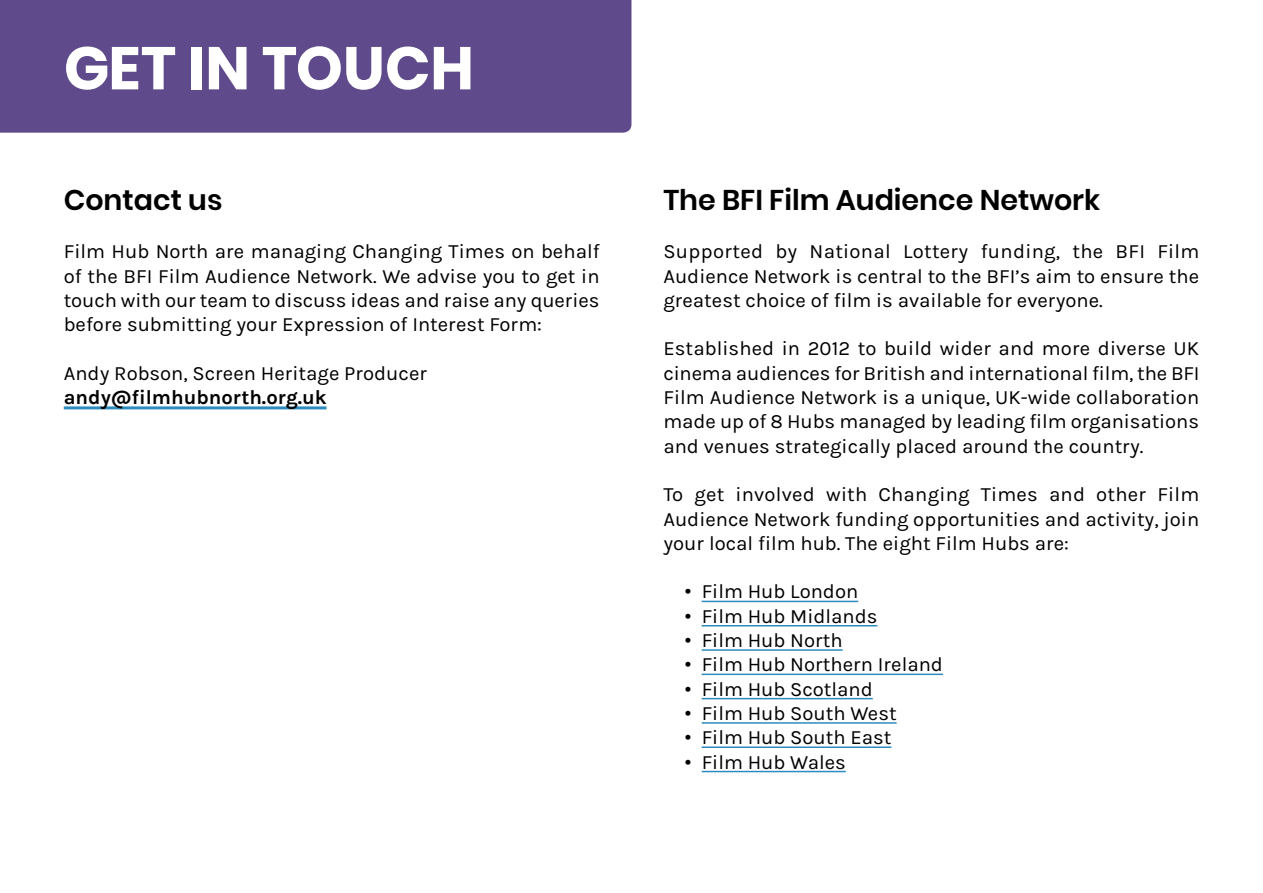
<style>
.page{position:relative;width:1263px;height:893px;background:#fff}
.page>*{position:absolute;margin:0;border:0;box-sizing:border-box;transform-origin:0 0}
.Paragraph_Style_7{font:700 60px "Poppins";color:#fff}
.Paragraph_Style_9{font:600 28.5px "Poppins";color:#000}
.Body_Text{font:20.25px/24.3px "Karla";color:#000;text-align:justify}
.Body_Text-2{font:700 20.25px "Karla";color:#000}
.s1{font-family:"Poppins"}
</style>
<div class="page">
<div style="left:0;top:0;width:631px;height:133px;background:#5f4b8b"></div>
<hr style="left:64px;top:406px;width:262px;height:3px;background:#2d8cbe">
<hr style="left:702px;top:601px;width:156px;height:1px;background:#2d8cbe">
<hr style="left:702px;top:625px;width:175px;height:1px;background:#2d8cbe">
<hr style="left:702px;top:649px;width:141px;height:2px;background:#2d8cbe">
<hr style="left:702px;top:674px;width:241px;height:1px;background:#2d8cbe">
<hr style="left:702px;top:698px;width:171px;height:1px;background:#2d8cbe">
<hr style="left:702px;top:722px;width:195px;height:2px;background:#2d8cbe">
<hr style="left:702px;top:746px;width:189px;height:2px;background:#2d8cbe">
<hr style="left:702px;top:771px;width:144px;height:1px;background:#2d8cbe">
<p class="Paragraph_Style_7" style="left:64px;top:34px;width:412px">GET IN TOUCH</p>
<p class="Paragraph_Style_9" style="left:64px;top:183px;width:160px">Contact us</p>
<p class="Body_Text" style="left:64px;top:240px;width:537px">Film Hub North are managing Changing Times on behalf of the BFI Film Audience Network. We advise you to get in touch with our team to discuss ideas and raise any queries before submitting your Expression of Interest Form:</p>
<p class="Body_Text" style="left:64px;top:361px;width:365px">Andy Robson, Screen Heritage Producer</p>
<p class="Body_Text-2" style="left:64px;top:385px;width:264px">andy@filmhubnorth.org.uk</p>
<p class="Paragraph_Style_9" style="left:663px;top:183px;width:438px">The BFI Film Audience Network</p>
<p class="Body_Text" style="left:663px;top:240px;width:537px">Supported by National Lottery funding, the BFI Film Audience Network is central to the BFI’s aim to ensure the greatest choice of film is available for everyone.</p>
<p class="Body_Text" style="left:663px;top:337px;width:538px">Established in 2012 to build wider and more diverse UK cinema audiences for British and international film, the BFI Film Audience Network is a unique, UK-wide collaboration made up of 8 Hubs managed by leading film organisations and venues strategically placed around the country.</p>
<p class="Body_Text" style="left:663px;top:483px;width:537px">To get involved with Changing Times and other Film Audience Network funding opportunities and activity, join your local film hub. The eight Film Hubs are:</p>
<p class="Body_Text" style="left:685px;top:580px;width:175px"><span class="s1">•</span> Film Hub London</p>
<p class="Body_Text" style="left:685px;top:604px;width:194px"><span class="s1">•</span> Film Hub Midlands</p>
<p class="Body_Text" style="left:685px;top:628px;width:160px"><span class="s1">•</span> Film Hub North</p>
<p class="Body_Text" style="left:685px;top:653px;width:260px"><span class="s1">•</span> Film Hub Northern Ireland</p>
<p class="Body_Text" style="left:685px;top:677px;width:190px"><span class="s1">•</span> Film Hub Scotland</p>
<p class="Body_Text" style="left:685px;top:701px;width:213px"><span class="s1">•</span> Film Hub South West</p>
<p class="Body_Text" style="left:685px;top:726px;width:208px"><span class="s1">•</span> Film Hub South East</p>
<p class="Body_Text" style="left:685px;top:750px;width:163px"><span class="s1">•</span> Film Hub Wales</p>
</div>
